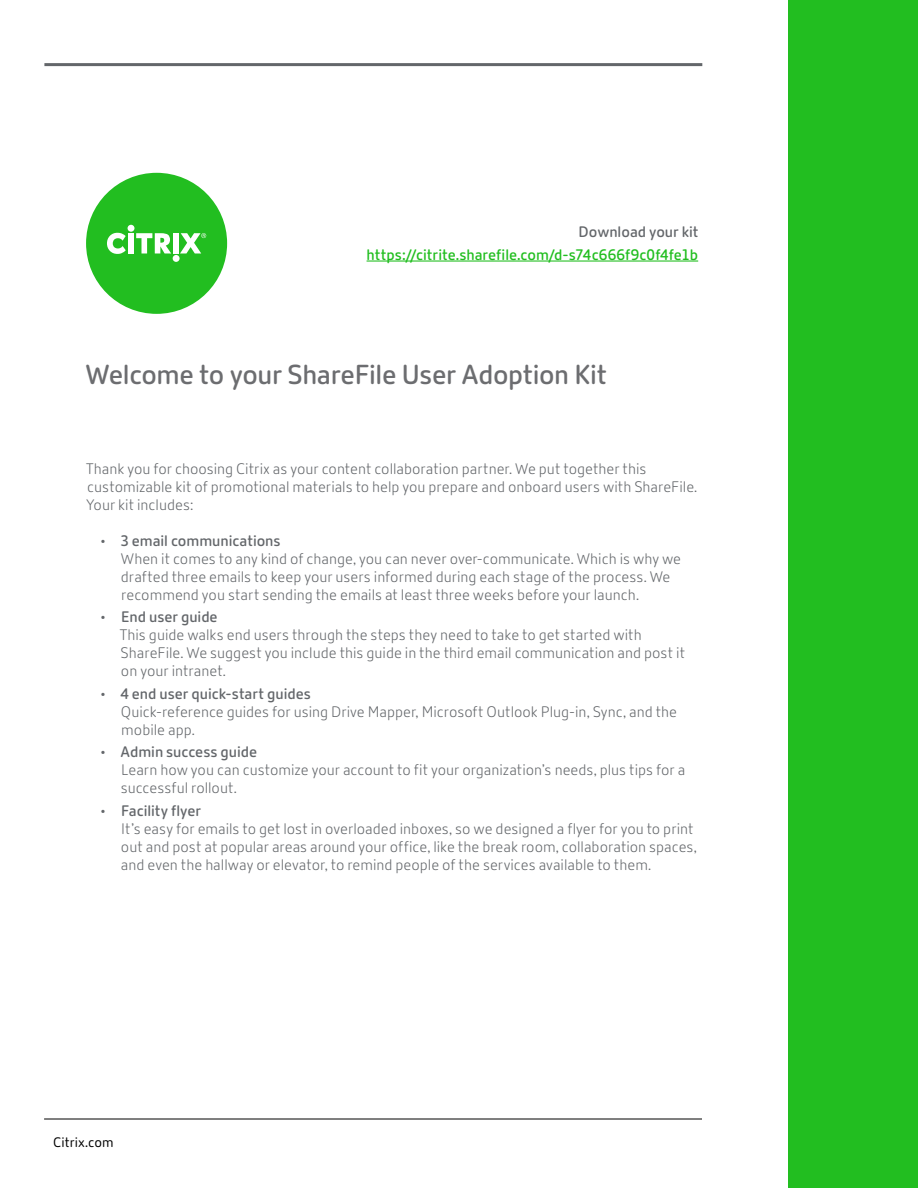
<style>
.page{position:relative;width:918px;height:1188px;background:#fff}
.page>*{position:absolute;margin:0;border:0;box-sizing:border-box;transform-origin:0 0}
.BodyText_-_70k_-_9_1{font:600 27px "Citrix New Sans";letter-spacing:-.015em;color:#6c6d70}
.BodyText_-_70k_-_9_1-2{font:300 15px/18px "Citrix New Sans";color:#63666a}
.BodyText_-_70k_-_9_1-3{font:600 15px "Citrix New Sans";letter-spacing:-.005em;color:#22be20}
.BodyText_-_70k_-_9_1-4{font:600 15px "Citrix New Sans";color:#63666a}
.t1{font:13.5px "Citrix New Sans";letter-spacing:.005em;color:#000}
.s1{font-weight:600}
</style>
<div class="page">
<div style="left:86px;top:173px;width:141px;height:141px;background:#22be20;border-radius:50%"></div>
<hr style="left:44px;top:63px;width:658px;height:3px;background:#63666a">
<div style="left:128px;top:225px;width:6px;height:7px;background:#fff;border-radius:50%"></div>
<div style="left:128px;top:233px;width:6px;height:20px;background:#fff"></div>
<div style="left:173px;top:255px;width:7px;height:7px;background:#fff;border-radius:50%"></div>
<div style="left:173px;top:233px;width:6px;height:20px;background:#fff"></div>
<svg style="left:107px;top:233px;width:19px;height:21px"></svg>
<svg style="left:136px;top:233px;width:35px;height:20px"></svg>
<svg style="left:180px;top:233px;width:26px;height:20px"></svg>
<hr style="left:44px;top:1119px;width:658px;height:1px;background:#000">
<div style="left:789px;top:0;width:129px;height:1188px;background:#22be20"></div>
<hr style="left:367px;top:260px;width:331px;height:2px;background:#22be20">
<p class="BodyText_-_70k_-_9_1-4" style="left:579px;top:223px;width:121px">Download your kit</p>
<p class="BodyText_-_70k_-_9_1-3" style="left:367px;top:246px;width:333px">https://citrite.sharefile.com/d-s74c666f9c0f4fe1b</p>
<p class="BodyText_-_70k_-_9_1" style="left:86px;top:359px;width:523px">Welcome to your ShareFile User Adoption Kit</p>
<p class="BodyText_-_70k_-_9_1-2" style="left:86px;top:460px;width:613px">Thank you for choosing Citrix as your content collaboration partner. We put together this customizable kit of promotional materials to help you prepare and onboard users with ShareFile.<br>Your kit includes:</p>
<p class="BodyText_-_70k_-_9_1-2" style="left:121px;top:532px;width:562px;text-indent:-20px"><span class="s1">• 3 email communications<br></span>When it comes to any kind of change, you can never over-communicate. Which is why we drafted three emails to keep your users informed during each stage of the process. We recommend you start sending the emails at least three weeks before your launch.</p>
<p class="BodyText_-_70k_-_9_1-2" style="left:120px;top:608px;width:567px;text-indent:-19px"><span class="s1">• End user guide<br></span>This guide walks end users through the steps they need to take to get started with ShareFile. We suggest you include this guide in the third email communication and post it on your intranet.</p>
<p class="BodyText_-_70k_-_9_1-2" style="left:121px;top:685px;width:558px;text-indent:-20px"><span class="s1">• 4 end user quick-start guides<br></span>Quick-reference guides for using Drive Mapper, Microsoft Outlook Plug-in, Sync, and the mobile app.</p>
<p class="BodyText_-_70k_-_9_1-2" style="left:121px;top:743px;width:566px;text-indent:-20px"><span class="s1">• Admin success guide<br></span>Learn how you can customize your account to fit your organization’s needs, plus tips for a successful rollout.</p>
<p class="BodyText_-_70k_-_9_1-2" style="left:121px;top:802px;width:578px;text-indent:-20px"><span class="s1">• Facility flyer<br></span>It’s easy for emails to get lost in overloaded inboxes, so we designed a flyer for you to print out and post at popular areas around your office, like the break room, collaboration spaces, and even the hallway or elevator, to remind people of the services available to them.</p>
<p class="t1" style="left:53px;top:1134px;width:62px">Citrix.com</p>
</div>
